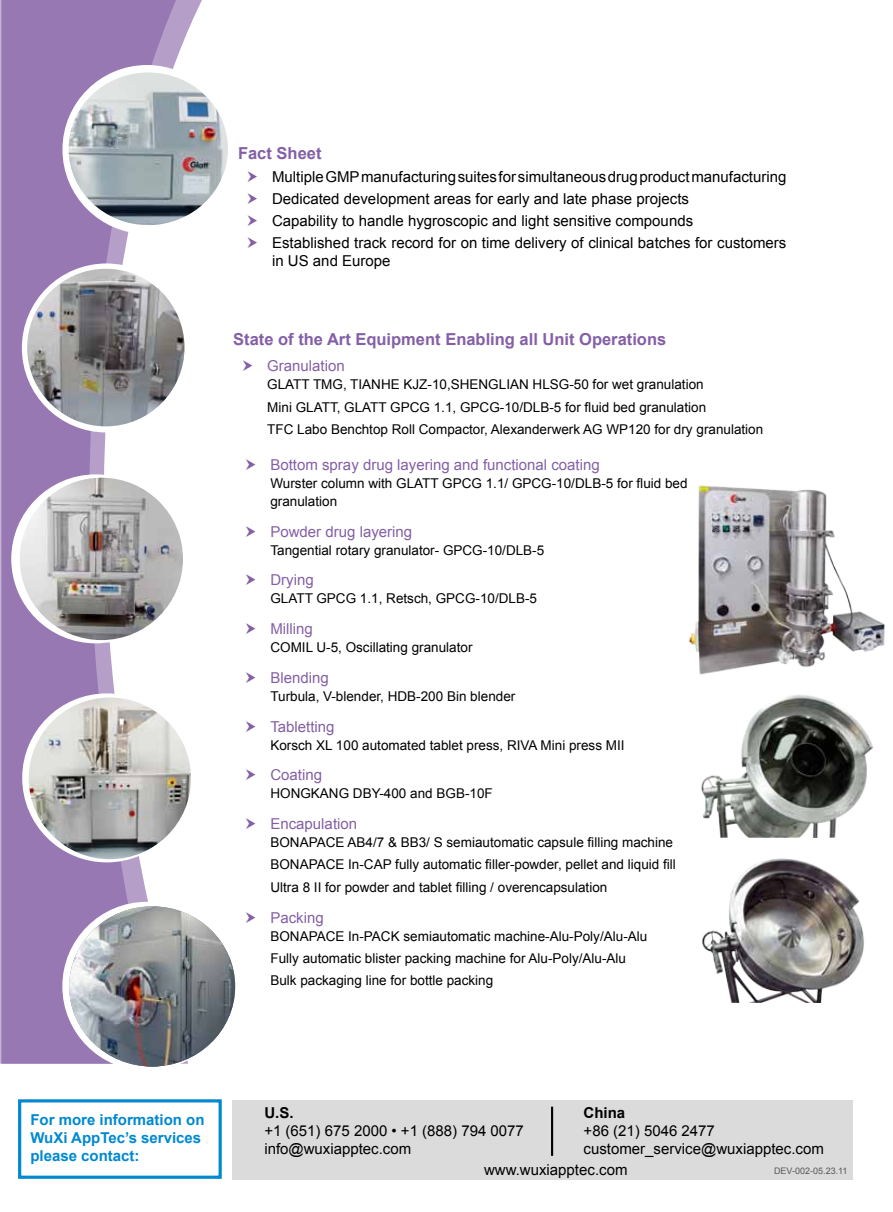
<style>
.page{position:relative;width:893px;height:1212px;background:#fff}
.page>*{position:absolute;margin:0;border:0;box-sizing:border-box;transform-origin:0 0}
.t1{font:700 16.5px "Arial";color:#845fa5}
.t2{font:15px/22.2px "Arial";color:#000}
.t3{font:15px "Arial";color:#845fa5}
.t4{font:700 15px/18px "Arial";color:#0089cf}
.t5{font:700 15px "Arial";color:#000}
.t6{font:13.5px/22.2px "Arial";color:#000}
.t7{font:9px "Arial";color:#5a5757}
</style>
<div class="page">
<div style="left:232px;top:1100px;width:621px;height:79px;background:#dbdbdb"></div>
<div style="left:18px;top:1099px;width:204px;height:80px;border:3px solid #0089cf"></div>
<hr style="left:551px;top:1107px;width:2px;height:49px;background:#000">
<svg style="left:0;top:0;width:188px;height:1064px;fill:#9778b3"></svg>
<div style="left:22px;top:693px;width:169px;height:169px;background:#fff;border-radius:50%"></div>
<div style="left:62px;top:902px;width:169px;height:169px;background:#fff;border-radius:50%"></div>
<div style="left:11px;top:474px;width:169px;height:169px;background:#fff;border-radius:50%"></div>
<div style="left:22px;top:263px;width:169px;height:169px;background:#fff;border-radius:50%"></div>
<div style="left:62px;top:65px;width:169px;height:169px;background:#fff;border-radius:50%"></div>
<svg style="left:69px;top:906px;width:166px;height:160px"></svg>
<img style="left:69px;top:72px;width:159px;height:153px">
<img style="left:29px;top:697px;width:162px;height:162px;border-radius:81px">
<img style="left:689px;top:485px;width:196px;height:190px">
<img style="left:20px;top:478px;width:163px;height:162px;border-radius:81px">
<img style="left:27px;top:269px;width:157px;height:157px;border-radius:79px">
<img style="left:701px;top:695px;width:173px;height:143px">
<img style="left:702px;top:858px;width:162px;height:144px">
<p class="t1" style="left:238px;top:143px;width:85px">Fact Sheet</p>
<p class="t2" style="left:272px;top:166px;width:516px">Multiple GMP manufacturing suites for simultaneous drug product manufacturing Dedicated development areas for early and late phase projects<br>Capability to handle hygroscopic and light sensitive compounds<br>Established track record for on time delivery of clinical batches for customers</p>
<p class="t2" style="left:272px;top:250px;width:120px">in US and Europe</p>
<p class="t1" style="left:233px;top:328px;width:435px">State of the Art Equipment Enabling all Unit Operations</p>
<p class="t3" style="left:267px;top:356px;width:79px">Granulation</p>
<p class="t6" style="left:267px;top:374px;width:497px">GLATT TMG, TIANHE KJZ-10,SHENGLIAN HLSG-50 for wet granulation<br>Mini GLATT, GLATT GPCG 1.1, GPCG-10/DLB-5 for fluid bed granulation<br>TFC Labo Benchtop Roll Compactor, Alexanderwerk AG WP120 for dry granulation</p>
<p class="t3" style="left:270px;top:455px;width:331px">Bottom spray drug layering and functional coating</p>
<p class="t6" style="left:270px;top:474px;width:419px;line-height:18px">Wurster column with GLATT GPCG 1.1/ GPCG-10/DLB-5 for fluid bed granulation</p>
<p class="t3" style="left:270px;top:521px;width:143px">Powder drug layering</p>
<p class="t6" style="left:270px;top:539px;width:275px">Tangential rotary granulator- GPCG-10/DLB-5</p>
<p class="t3" style="left:270px;top:570px;width:45px">Drying</p>
<p class="t6" style="left:270px;top:588px;width:268px">GLATT GPCG 1.1, Retsch, GPCG-10/DLB-5</p>
<p class="t3" style="left:270px;top:619px;width:44px">Milling</p>
<p class="t6" style="left:270px;top:636px;width:204px">COMIL U-5, Oscillating granulator</p>
<p class="t3" style="left:270px;top:668px;width:60px">Blending</p>
<p class="t6" style="left:270px;top:685px;width:246px">Turbula, V-blender, HDB-200 Bin blender</p>
<p class="t3" style="left:270px;top:717px;width:66px">Tabletting</p>
<p class="t6" style="left:270px;top:734px;width:356px">Korsch XL 100 automated tablet press, RIVA Mini press MII</p>
<p class="t3" style="left:270px;top:765px;width:53px">Coating</p>
<p class="t6" style="left:270px;top:783px;width:224px">HONGKANG DBY-400 and BGB-10F</p>
<p class="t3" style="left:270px;top:814px;width:88px">Encapulation</p>
<p class="t6" style="left:270px;top:831px;width:407px">BONAPACE AB4/7 &amp; BB3/ S semiautomatic capsule filling machine<br>BONAPACE In-CAP fully automatic filler-powder, pellet and liquid fill<br>Ultra 8 II for powder and tablet filling / overencapsulation</p>
<p class="t3" style="left:270px;top:907px;width:55px">Packing</p>
<p class="t6" style="left:270px;top:925px;width:378px">BONAPACE In-PACK semiautomatic machine-Alu-Poly/Alu-Alu<br>Fully automatic blister packing machine for Alu-Poly/Alu-Alu<br>Bulk packaging line for bottle packing</p>
<p class="t4" style="left:30px;top:1111px;width:176px">For more information on<br>WuXi AppTec’s services please contact:</p>
<p class="t5" style="left:264px;top:1102px;width:31px">U.S.</p>
<p class="t2" style="left:264px;top:1122px;width:261px;line-height:18px">+1 (651) 675 2000 • +1 (888) 794 0077 info@wuxiapptec.com</p>
<p class="t5" style="left:584px;top:1102px;width:43px">China</p>
<p class="t2" style="left:584px;top:1122px;width:242px;line-height:18px">+86 (21) 5046 2477 customer_service@wuxiapptec.com</p>
<p class="t2" style="left:484px;top:1158px;width:145px">www.wuxiapptec.com</p>
<p class="t7" style="left:774px;top:1165px;width:75px">DEV-002-05.23.11</p>
</div>
